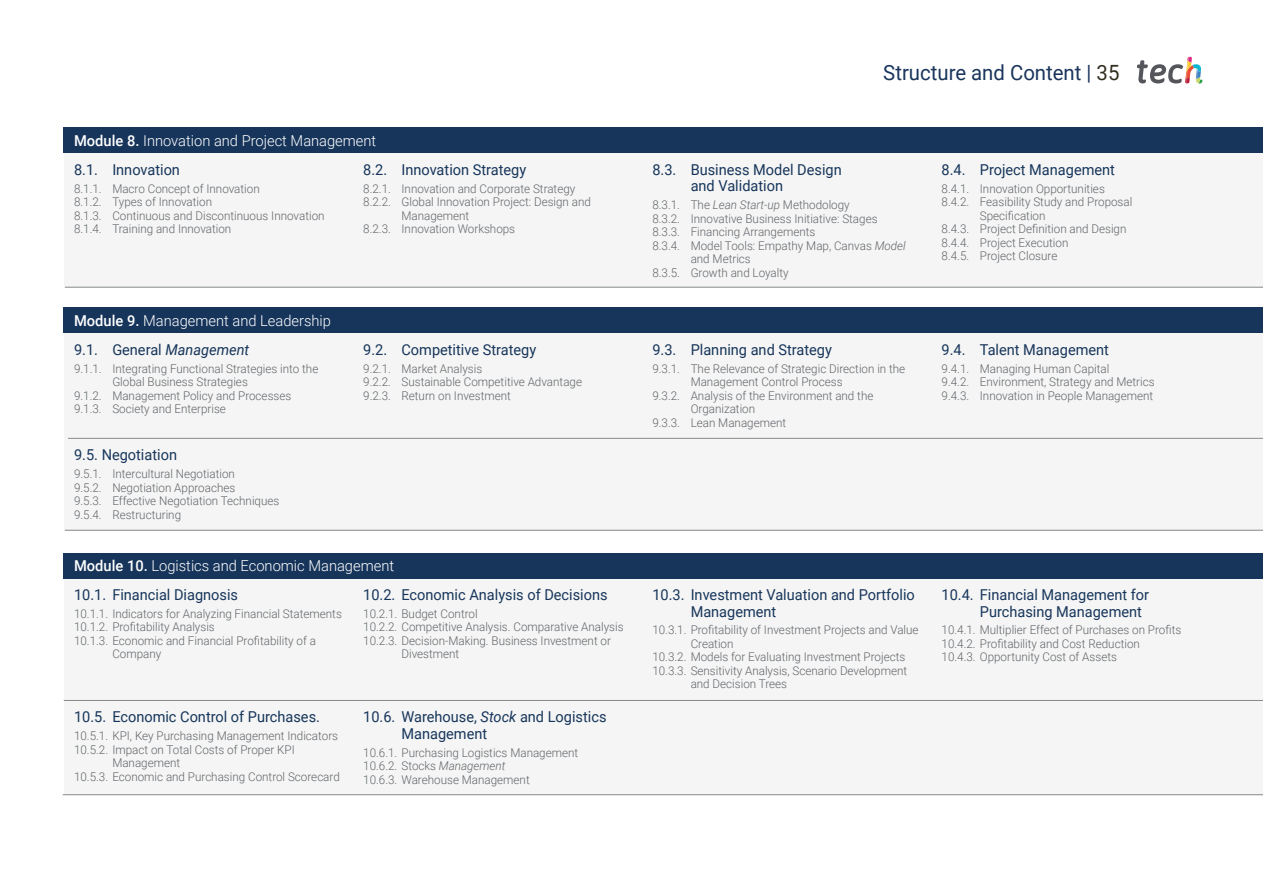
<style>
.page{position:relative;width:1263px;height:893px;background:#fff}
.page>*{position:absolute;margin:0;border:0;box-sizing:border-box;transform-origin:0 0}
.t1{font:21px "Roboto";color:#1a355c}
.t2{font:15px/16.5px "Roboto";color:#17355b}
.t3{font:300 15px/28.7px "Roboto";color:#fff}
.t4{font:300 12px/13.5px "Roboto";color:#61646a}
.s1{font-weight:500}
.s2{font-weight:400;color:#17355b}
.s3{font-style:italic}
.s4{color:#312e20}
</style>
<div class="page">
<div style="left:64px;top:153px;width:1199px;height:134px;background:#f4f5f4"></div>
<div style="left:64px;top:128px;width:1199px;height:25px;background:#17355b"></div>
<hr style="left:65px;top:287px;width:1198px;height:1px;background:#878a8e">
<div style="left:64px;top:333px;width:1199px;height:197px;background:#f4f5f4"></div>
<div style="left:64px;top:576px;width:1199px;height:218px;background:#f4f5f4"></div>
<div style="left:64px;top:308px;width:1199px;height:25px;background:#17355b"></div>
<div style="left:64px;top:553px;width:1199px;height:25px;background:#17355b"></div>
<hr style="left:68px;top:438px;width:1195px;height:1px;background:#878a8e">
<hr style="left:65px;top:530px;width:1198px;height:1px;background:#878a8e">
<hr style="left:64px;top:700px;width:1199px;height:1px;background:#878a8e">
<hr style="left:63px;top:794px;width:1200px;height:1px;background:#878a8e">
<svg style="left:1137px;top:57px;width:65px;height:27px"></svg>
<p class="t3" style="left:363px;top:126px;width:165px;text-indent:-289px"><span class="s1">Module 8.</span> Innovation and Project Management<br><span class="s2">8.2. Innovation Strategy</span></p>
<p class="t4" style="left:363px;top:181px;width:214px">8.2.1. Innovation and Corporate Strategy</p>
<p class="t4" style="left:363px;top:195px;width:229px">8.2.2. Global Innovation Project: Design and</p>
<p class="t4" style="left:401px;top:208px;width:69px">Management</p>
<p class="t4" style="left:363px;top:222px;width:153px">8.2.3. Innovation Workshops</p>
<p class="t2" style="left:74px;top:161px;width:107px">8.1. Innovation</p>
<p class="t4" style="left:74px;top:181px;width:252px">8.1.1. Macro Concept of Innovation<br>8.1.2. Types of Innovation<br>8.1.3. Continuous and Discontinuous Innovation 8.1.4. Training and Innovation</p>
<p class="t3" style="left:74px;top:306px;width:258px"><span class="s1">Module 9.</span> Management and Leadership</p>
<p class="t2" style="left:74px;top:341px;width:177px">9.1. General <span class="s3">Management</span></p>
<p class="t4" style="left:74px;top:361px;width:246px">9.1.1. Integrating Functional Strategies into the</p>
<p class="t4" style="left:112px;top:375px;width:137px">Global Business Strategies</p>
<p class="t4" style="left:74px;top:388px;width:219px">9.1.2. Management Policy and Processes</p>
<p class="t4" style="left:74px;top:402px;width:153px">9.1.3. Society and Enterprise</p>
<p class="t2" style="left:74px;top:446px;width:104px">9.5. Negotiation</p>
<p class="t4" style="left:74px;top:467px;width:207px">9.5.1. Intercultural Negotiation<br>9.5.2. Negotiation Approaches<br>9.5.3. Effective Negotiation Techniques 9.5.4. Restructuring</p>
<p class="t2" style="left:363px;top:341px;width:174px">9.2. Competitive Strategy</p>
<p class="t4" style="left:363px;top:361px;width:220px">9.2.1. Market Analysis<br>9.2.2. Sustainable Competitive Advantage<br>9.2.3. Return on Investment</p>
<p class="t3" style="left:74px;top:551px;width:322px"><span class="s1">Module 10.</span> Logistics and Economic Management</p>
<p class="t2" style="left:74px;top:586px;width:166px">10.1. Financial Diagnosis</p>
<p class="t4" style="left:74px;top:606px;width:269px">10.1.1. Indicators for Analyzing Financial Statements</p>
<p class="t4" style="left:74px;top:620px;width:142px">10.1.2. Profitability Analysis</p>
<p class="t4" style="left:74px;top:633px;width:243px">10.1.3. Economic and Financial Profitability of a</p>
<p class="t4" style="left:112px;top:647px;width:50px">Company</p>
<p class="t2" style="left:74px;top:708px;width:247px">10.5. Economic Control of Purchases.</p>
<p class="t4" style="left:74px;top:729px;width:266px">10.5.1. KPI, Key Purchasing Management Indicators</p>
<p class="t4" style="left:74px;top:742px;width:222px">10.5.2. Impact on Total Costs of Proper KPI</p>
<p class="t4" style="left:112px;top:756px;width:69px">Management</p>
<p class="t4" style="left:74px;top:769px;width:267px">10.5.3. Economic and Purchasing Control Scorecard</p>
<p class="t2" style="left:363px;top:586px;width:246px">10.2. Economic Analysis of Decisions</p>
<p class="t4" style="left:363px;top:606px;width:116px">10.2.1. Budget Control</p>
<p class="t4" style="left:363px;top:620px;width:262px">10.2.2. Competitive Analysis. Comparative Analysis</p>
<p class="t4" style="left:363px;top:633px;width:249px">10.2.3. Decision-Making. Business Investment or</p>
<p class="t4" style="left:401px;top:647px;width:59px">Divestment</p>
<p class="t2" style="left:401px;top:708px;width:206px;text-indent:-38px">10.6. Warehouse, <span class="s3">Stock</span> and Logistics<br>Management</p>
<p class="t4" style="left:363px;top:745px;width:216px">10.6.1. Purchasing Logistics Management<br>10.6.2. Stocks <span class="s3">Management<br></span>10.6.3. Warehouse Management</p>
<h1 class="t1" style="left:883px;top:57px;width:238px">Structure and Content | <span class="s4">35</span></h1>
<p class="t2" style="left:691px;top:161px;width:153px;text-indent:-38px">8.3. Business Model Design and Validation</p>
<p class="t4" style="left:652px;top:198px;width:199px">8.3.1. The <span class="s3">Lean Start-up</span> Methodology</p>
<p class="t4" style="left:652px;top:211px;width:227px">8.3.2. Innovative Business Initiative: Stages</p>
<p class="t4" style="left:652px;top:225px;width:165px">8.3.3. Financing Arrangements</p>
<p class="t4" style="left:652px;top:238px;width:255px">8.3.4. Model Tools: Empathy Map, Canvas <span class="s3">Model</span></p>
<p class="t4" style="left:691px;top:252px;width:62px">and Metrics</p>
<p class="t4" style="left:652px;top:265px;width:138px">8.3.5. Growth and Loyalty</p>
<p class="t2" style="left:652px;top:341px;width:181px">9.3. Planning and Strategy</p>
<p class="t4" style="left:652px;top:361px;width:254px">9.3.1. The Relevance of Strategic Direction in the</p>
<p class="t4" style="left:691px;top:375px;width:153px">Management Control Process</p>
<p class="t4" style="left:652px;top:388px;width:222px">9.3.2. Analysis of the Environment and the</p>
<p class="t4" style="left:691px;top:402px;width:66px">Organization</p>
<p class="t4" style="left:652px;top:415px;width:135px">9.3.3. Lean Management</p>
<p class="t2" style="left:941px;top:161px;width:175px">8.4. Project Management</p>
<p class="t4" style="left:941px;top:181px;width:165px">8.4.1. Innovation Opportunities</p>
<p class="t4" style="left:941px;top:195px;width:192px">8.4.2. Feasibility Study and Proposal</p>
<p class="t4" style="left:980px;top:208px;width:67px">Specification</p>
<p class="t4" style="left:941px;top:222px;width:186px">8.4.3. Project Definition and Design</p>
<p class="t4" style="left:941px;top:235px;width:128px">8.4.4. Project Execution</p>
<p class="t4" style="left:941px;top:249px;width:117px">8.4.5. Project Closure</p>
<p class="t2" style="left:941px;top:341px;width:169px">9.4. Talent Management</p>
<p class="t4" style="left:941px;top:361px;width:214px">9.4.1. Managing Human Capital<br>9.4.2. Environment, Strategy and Metrics<br>9.4.3. Innovation in People Management</p>
<p class="t2" style="left:691px;top:586px;width:226px;text-indent:-38px">10.3. Investment Valuation and Portfolio<br>Management</p>
<p class="t4" style="left:652px;top:623px;width:268px">10.3.1. Profitability of Investment Projects and Value</p>
<p class="t4" style="left:691px;top:636px;width:44px">Creation</p>
<p class="t4" style="left:652px;top:650px;width:254px">10.3.2. Models for Evaluating Investment Projects</p>
<p class="t4" style="left:652px;top:663px;width:256px">10.3.3. Sensitivity Analysis, Scenario Development</p>
<p class="t4" style="left:691px;top:677px;width:98px">and Decision Trees</p>
<p class="t2" style="left:980px;top:586px;width:171px;text-indent:-38px">10.4. Financial Management for<br>Purchasing Management</p>
<p class="t4" style="left:941px;top:623px;width:241px">10.4.1. Multiplier Effect of Purchases on Profits<br>10.4.2. Profitability and Cost Reduction<br>10.4.3. Opportunity Cost of Assets</p>
</div>
